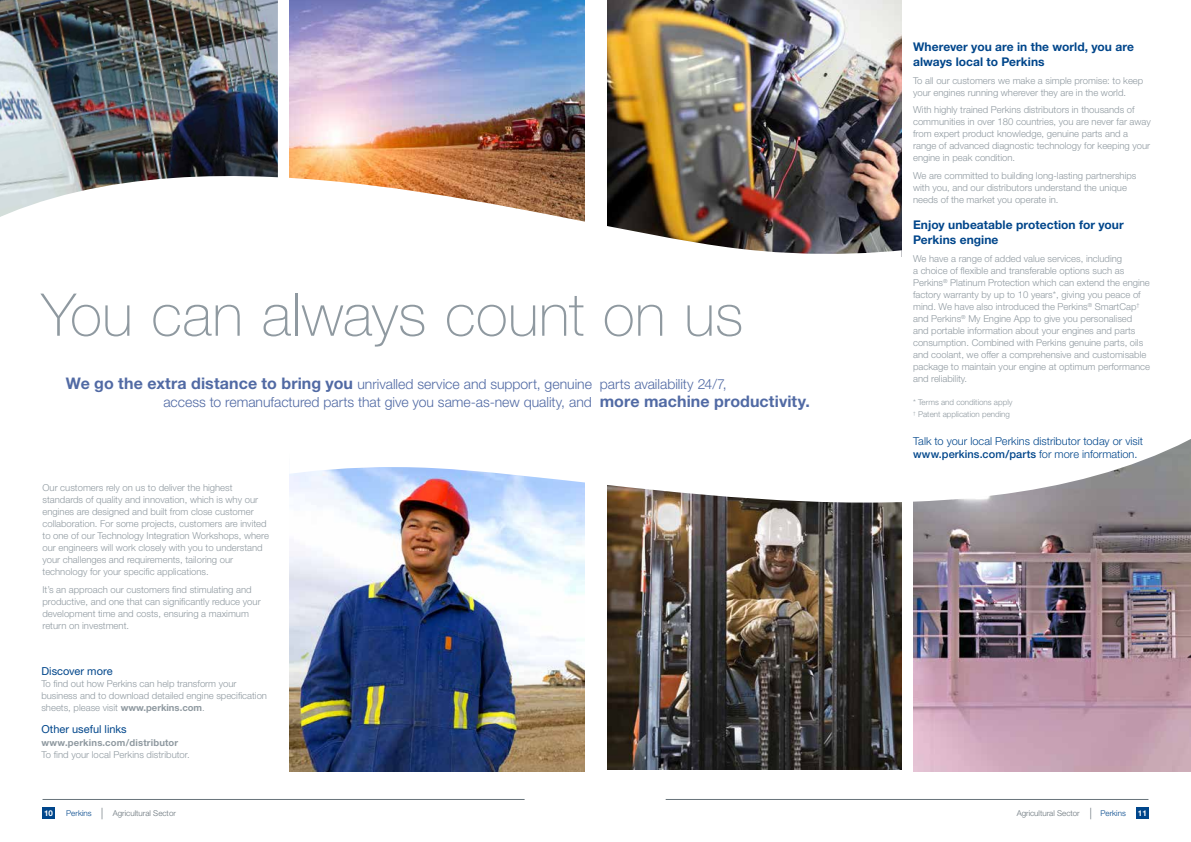
<style>
.page{position:relative;width:1191px;height:842px;background:#fff}
.page>*{position:absolute;margin:0;border:0;box-sizing:border-box;transform-origin:0 0}
.t1{font:100 59px "Helvetica Neue";letter-spacing:.005em;color:#8f99a0}
.t2{font:300 14px/17.4px "Helvetica Neue";color:#516aa4}
.t3{font:700 12px/15px "Helvetica Neue";letter-spacing:.005em;color:#00468b}
.t4{font:300 11px/13.2px "Helvetica Neue";color:#00468b}
.t5{font:11px "Helvetica Neue";color:#00468b}
.t6{font:300 9.5px/12px "Helvetica Neue";color:#8f99a0}
.t7{font:700 9.5px "Helvetica Neue";letter-spacing:.015em;color:#8f99a0}
.t8{font:300 8px/12px "Helvetica Neue";color:#8f99a0}
.t9{font:300 8px "Helvetica Neue";color:#68737a}
.t10{font:300 8px "Helvetica Neue";color:#00468b}
.t11{font:700 8px "Helvetica Neue";color:#fff}
.s1{font-weight:700;font-size:16px}
.s2{font-weight:700}
.s3{font-weight:500}
.s4{font-weight:100;font-size:15.4px}
</style>
<div class="page">
<div style="left:1136px;top:807px;width:12px;height:11px;background:#00468b"></div>
<hr style="left:665px;top:799px;width:483px;height:1px;background:#68737a">
<div style="left:43px;top:807px;width:12px;height:11px;background:#00468b"></div>
<hr style="left:43px;top:799px;width:481px;height:1px;background:#68737a">
<img style="left:913px;top:560px;width:278px;height:211px">
<img style="left:607px;top:560px;width:294px;height:210px">
<img style="left:607px;top:0;width:294px;height:116px">
<img style="left:289px;top:560px;width:296px;height:211px">
<img style="left:0;top:0;width:278px;height:116px">
<img style="left:290px;top:0;width:295px;height:116px">
<img style="left:0;top:116px;width:901px;height:138px">
<img style="left:289px;top:439px;width:902px;height:121px">
<h1 class="t1" style="left:42px;top:281px;width:703px">You can always count on us</h1>
<h2 class="t2" style="left:163px;top:375px;width:648px;text-indent:-97px"><span class="s1">We go the extra distance to bring you</span> unrivalled service and support, genuine parts availability 24/7,<br>access to remanufactured parts that give you same-as-new quality, and <span class="s1">more machine productivity.</span></h2>
<p class="t6" style="left:43px;top:481px;width:228px">Our customers rely on us to deliver the highest standards of quality and innovation, which is why our engines are designed and built from close customer collaboration. For some projects, customers are invited to one of our Technology Integration Workshops, where our engineers will work closely with you to understand your challenges and requirements, tailoring our technology for your specific applications.</p>
<p class="t6" style="left:43px;top:583px;width:220px">It’s an approach our customers find stimulating and productive, and one that can significantly reduce your development time and costs, ensuring a maximum return on investment.</p>
<p class="t5" style="left:41px;top:664px;width:73px">Discover more</p>
<p class="t6" style="left:41px;top:677px;width:227px">To find out how Perkins can help transform your business and to download detailed engine specification sheets, please visit <span class="s2">www.perkins.com</span>.</p>
<p class="t5" style="left:41px;top:723px;width:87px">Other useful links</p>
<p class="t7" style="left:41px;top:737px;width:138px">www.perkins.com/distributor</p>
<p class="t6" style="left:41px;top:748px;width:150px">To find your local Perkins distributor.</p>
<p class="t3" style="left:913px;top:39px;width:222px">Wherever you are in the world, you are always local to Perkins</p>
<p class="t6" style="left:913px;top:74px;width:232px">To all our customers we make a simple promise: to keep your engines running wherever they are in the world.</p>
<p class="t6" style="left:913px;top:104px;width:239px">With highly trained Perkins distributors in thousands of communities in over 180 countries, you are never far away from expert product knowledge, genuine parts and a range of advanced diagnostic technology for keeping your engine in peak condition.</p>
<p class="t6" style="left:913px;top:169px;width:225px">We are committed to building long-lasting partnerships with you, and our distributors understand the unique needs of the market you operate in.</p>
<p class="t3" style="left:913px;top:217px;width:212px">Enjoy unbeatable protection for your<br>Perkins engine</p>
<p class="t6" style="left:913px;top:253px;width:238px">We have a range of added value services, including<br>a choice of flexible and transferable options such as Perkins<sup>®</sup> Platinum Protection which can extend the engine factory warranty by up to 10 years*, giving you peace of mind. We have also introduced the Perkins<sup>®</sup> SmartCap<sup>† </sup>and Perkins<sup>®</sup> My Engine App to give you personalised and portable information about your engines and parts consumption. Combined with Perkins genuine parts, oils and coolant, we offer a comprehensive and customisable package to maintain your engine at optimum performance and reliability.</p>
<p class="t8" style="left:913px;top:396px;width:101px">* Terms and conditions apply <sup>†</sup> Patent application pending</p>
<p class="t4" style="left:913px;top:434px;width:232px">Talk to your local Perkins distributor today or visit <span class="s3">www.perkins.com/parts</span> for more information.</p>
<p class="t9" style="left:1016px;top:808px;width:77px">Agricultural Sector <span class="s4">|</span></p>
<p class="t9" style="left:100px;top:808px;width:77px"><span class="s4">|</span> Agricultural Sector</p>
<p class="t11" style="left:44px;top:808px;width:10px">10</p>
<p class="t10" style="left:66px;top:808px;width:27px">Perkins</p>
<p class="t10" style="left:1100px;top:808px;width:27px">Perkins</p>
<p class="t11" style="left:1137px;top:808px;width:10px">11</p>
</div>
